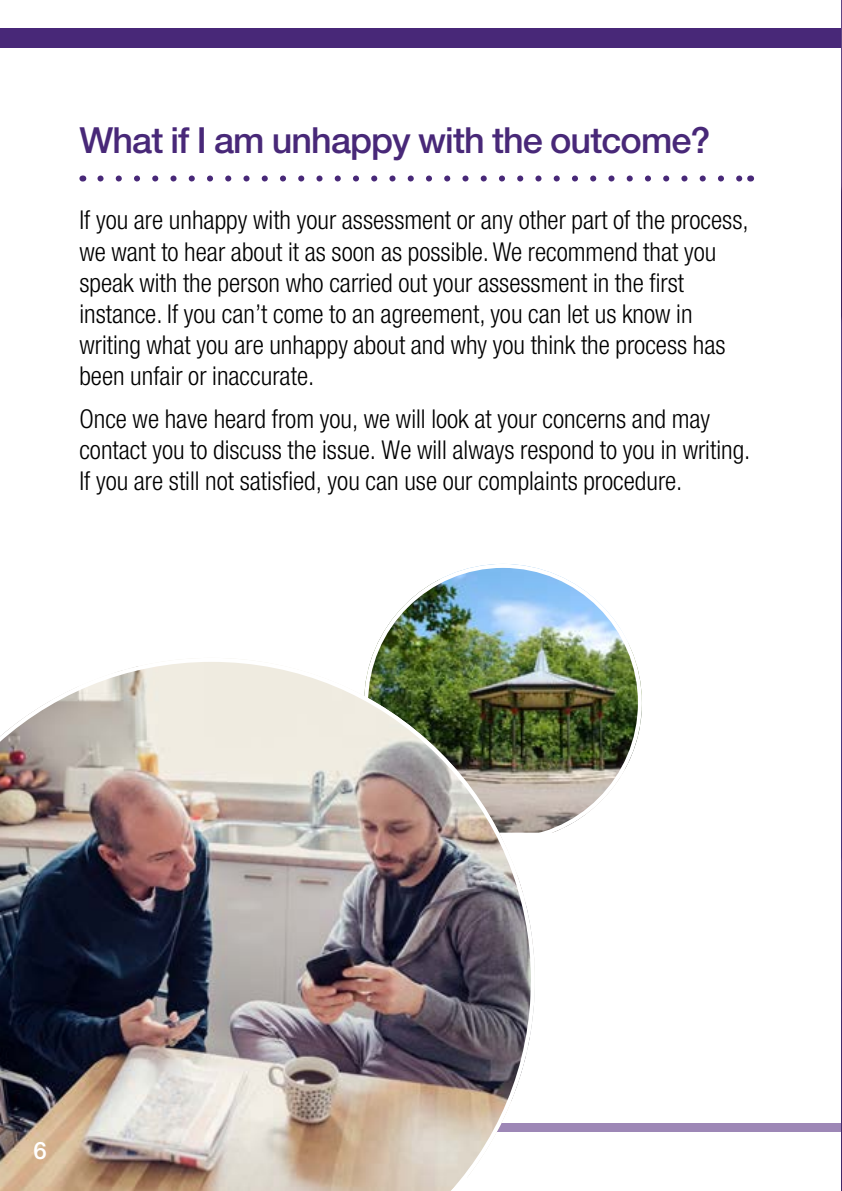
<style>
.page{position:relative;width:842px;height:1191px;background:#fff}
.page>*{position:absolute;margin:0;border:0;box-sizing:border-box;transform-origin:0 0}
.t1{font:500 36px "Helvetica Neue LT";letter-spacing:-.025em;color:#482878}
.t2{font:300 condensed 26px/31.2px "Helvetica Neue LT";color:#000}
.t3{font:500 24px "Helvetica Neue LT";color:#fff}
</style>
<div class="page">
<img style="left:372px;top:564px;width:270px;height:268px">
<div style="left:0;top:1123px;width:842px;height:8px;background:#9d87b6"></div>
<div style="left:0;top:28px;width:842px;height:20px;background:#482878"></div>
<svg style="left:100px;top:175px;width:641px;height:6px"></svg>
<img style="left:0;top:656px;width:537px;height:535px">
<img style="left:841px;top:0;width:1px;height:1191px">
<h1 class="t1" style="left:79px;top:118px;width:633px">What if I am unhappy with the outcome?</h1>
<p class="t2" style="left:79px;top:204px;width:671px">If you are unhappy with your assessment or any other part of the process, we want to hear about it as soon as possible. We recommend that you speak with the person who carried out your assessment in the first instance. If you can’t come to an agreement, you can let us know in writing what you are unhappy about and why you think the process has been unfair or inaccurate.</p>
<p class="t2" style="left:79px;top:403px;width:673px">Once we have heard from you, we will look at your concerns and may contact you to discuss the issue. We will always respond to you in writing.<br>If you are still not satisfied, you can use our complaints procedure.</p>
<p class="t3" style="left:33px;top:1135px;width:15px">6</p>
</div>
